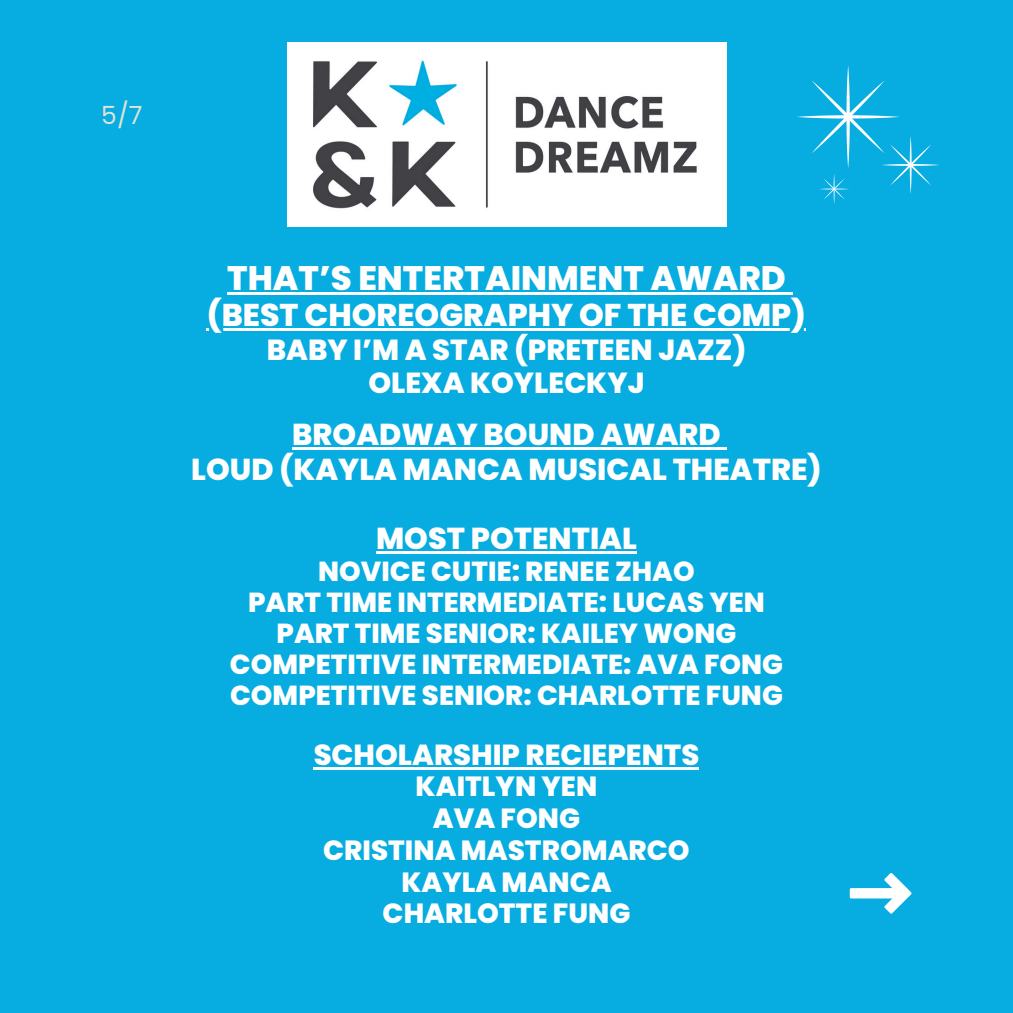
<style>
.page{position:relative;width:1013px;height:1013px;background:#fff}
.page>*{position:absolute;margin:0;border:0;box-sizing:border-box;transform-origin:0 0}
.t1{font:800 34px "Poppins";color:#fff}
.t2{font:800 31.5px "Poppins";color:#fff}
.t3{font:800 30.25px "Poppins";color:#fff}
.t4{font:800 29px/32.8px "Poppins";color:#fff;text-align:center}
.t5{font:800 27.75px/31.9px "Poppins";color:#fff;text-align:center}
.t6{font:800 27.5px/31px "Poppins";color:#fff;text-align:center}
.t7{font:25px "Poppins";color:#e0e3d7}
</style>
<div class="page">
<div style="left:0;top:0;width:1012px;height:1012px;background:#07ace0"></div>
<svg style="left:797px;top:66px;width:142px;height:138px"></svg>
<svg style="left:849px;top:873px;width:62px;height:40px"></svg>
<img style="left:287px;top:43px;width:439px;height:183px">
<hr style="left:227px;top:292px;width:558px;height:3px;background:#fff">
<svg style="left:785px;top:292px;width:7px;height:3px"></svg>
<hr style="left:207px;top:328px;width:599px;height:2px;background:#fff">
<hr style="left:292px;top:447px;width:428px;height:3px;background:#fff">
<svg style="left:720px;top:447px;width:6px;height:3px"></svg>
<hr style="left:376px;top:551px;width:261px;height:3px;background:#fff">
<hr style="left:314px;top:766px;width:385px;height:3px;background:#fff">
<p class="t7" style="left:101px;top:98px;width:43px">5/7</p>
<p class="t1" style="left:227px;top:254px;width:560px">THAT’S ENTERTAINMENT AWARD</p>
<h1 class="t2" style="left:207px;top:293px;width:600px">(BEST CHOREOGRAPHY OF THE COMP)</h1>
<h1 class="t4" style="left:267px;top:333px;width:481px">BABY I’M A STAR (PRETEEN JAZZ)<br>OLEXA KOYLECKYJ</h1>
<h1 class="t3" style="left:292px;top:413px;width:430px">BROADWAY BOUND AWARD</h1>
<h1 class="t3" style="left:191px;top:448px;width:632px">LOUD (KAYLA MANCA MUSICAL THEATRE)</h1>
<h1 class="t3" style="left:376px;top:517px;width:262px">MOST POTENTIAL</h1>
<h1 class="t6" style="left:318px;top:556px;width:378px">NOVICE CUTIE: RENEE ZHAO</h1>
<h2 class="t6" style="left:230px;top:587px;width:554px">PART TIME INTERMEDIATE: LUCAS YEN PART TIME SENIOR: KAILEY WONG COMPETITIVE INTERMEDIATE: AVA FONG COMPETITIVE SENIOR: CHARLOTTE FUNG</h2>
<h2 class="t4" style="left:314px;top:738px;width:387px">SCHOLARSHIP RECIEPENTS</h2>
<h2 class="t5" style="left:415px;top:770px;width:183px">KAITLYN YEN</h2>
<h1 class="t5" style="left:323px;top:802px;width:368px">AVA FONG<br>CRISTINA MASTROMARCO<br>KAYLA MANCA<br>CHARLOTTE FUNG</h1>
</div>
